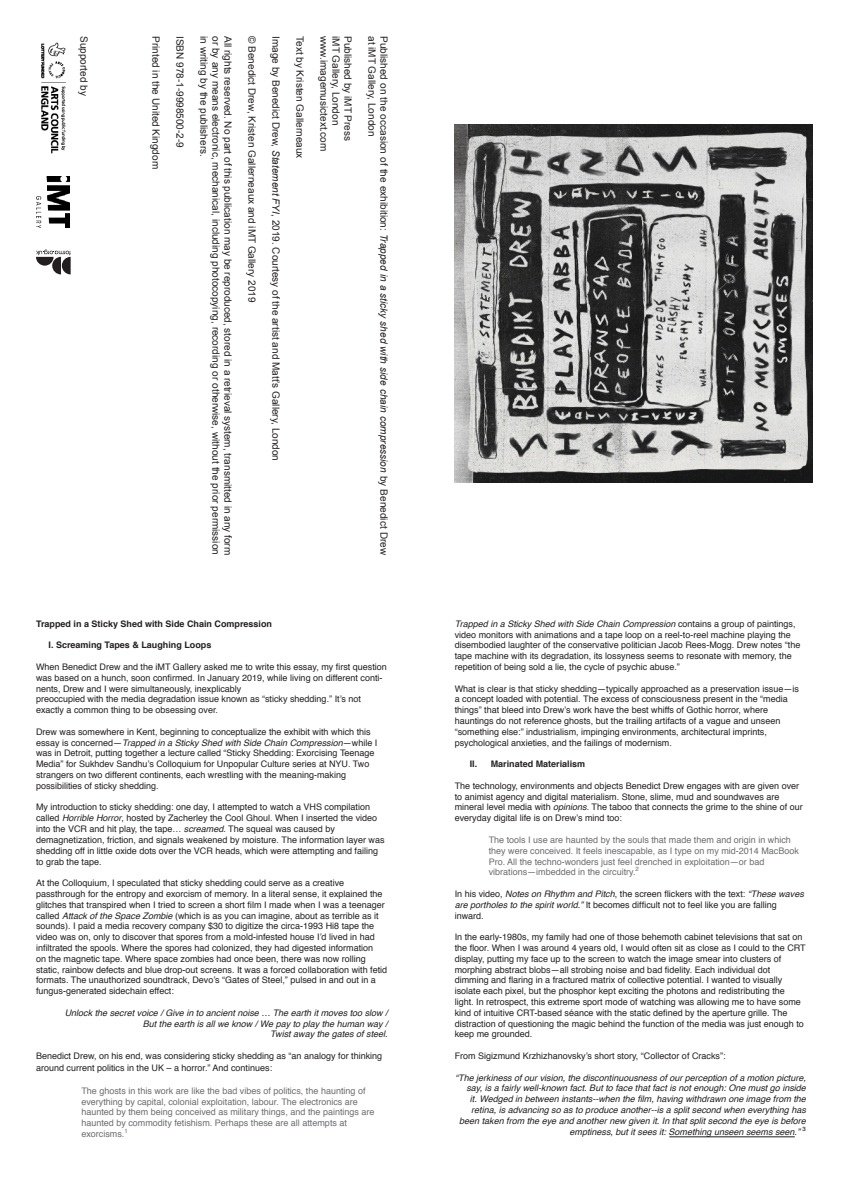
<style>
.page{position:relative;width:842px;height:1191px;background:#fff}
.page>*{position:absolute;margin:0;border:0;box-sizing:border-box;transform-origin:0 0}
.t1{font:10px "Arial";color:#231f20}
.t2{font:9px/10.8px "Helvetica";color:#231f20}
.t3{font:italic 9px/10.8px "Helvetica";color:#231f20;text-align:right}
.t4{font:9px/10.8px "Helvetica";color:#6c6d70}
.t5{font:700 9px "Helvetica";color:#231f20}
.s1{font-style:italic}
</style>
<div class="page">
<img style="left:40px;top:42px;width:26px;height:112px">
<img style="left:37px;top:177px;width:33px;height:51px">
<img style="left:455px;top:124px;width:358px;height:358px">
<svg style="left:36px;top:249px;width:35px;height:25px"></svg>
<hr style="left:669px;top:1136px;width:126px;height:1px;background:#231f20">
<p class="t1" style="left:91px;top:36px;width:61px;rotate:90deg">Supported by</p>
<p class="t1" style="left:163px;top:36px;width:134px;rotate:90deg">Printed in the United Kingdom</p>
<p class="t1" style="left:187px;top:36px;width:113px;rotate:90deg">ISBN 978-1-9998500-2-9</p>
<p class="t1" style="left:211px;top:36px;width:122px;rotate:90deg">in writing by the publishers.</p>
<p class="t1" style="left:223px;top:36px;width:520px;rotate:90deg">or by any means electronic, mechanical, including photocopying, recording or otherwise, without the prior permission</p>
<p class="t1" style="left:235px;top:36px;width:520px;rotate:90deg">All rights reserved. No part of this publication may be reproduced, stored in a retrieval system, transmitted in any form</p>
<p class="t1" style="left:259px;top:36px;width:268px;rotate:90deg">© Benedict Drew, Kristen Gallerneaux and iMT Gallery 2019</p>
<p class="t1" style="left:283px;top:36px;width:426px;rotate:90deg">Image by Benedict Drew, <span class="s1">Statement FYI</span>, 2019. Courtesy of the artist and Matt’s Gallery, London</p>
<p class="t1" style="left:307px;top:36px;width:124px;rotate:90deg">Text by Kristen Gallerneaux</p>
<p class="t1" style="left:331px;top:36px;width:117px;rotate:90deg">www.imagemusictext.com</p>
<p class="t1" style="left:343px;top:36px;width:91px;rotate:90deg">iMT Gallery, London</p>
<p class="t1" style="left:355px;top:36px;width:106px;rotate:90deg">Published by iMT Press</p>
<p class="t1" style="left:379px;top:36px;width:102px;rotate:90deg">at iMT Gallery, London</p>
<p class="t1" style="left:391px;top:36px;width:520px;rotate:90deg">Published on the occasion of the exhibition: <span class="s1">Trapped in a sticky shed with side chain compression</span> by Benedict Drew</p>
<p class="t5" style="left:36px;top:616px;width:238px">Trapped in a Sticky Shed with Side Chain Compression</p>
<p class="t5" style="left:49px;top:638px;width:164px">I. Screaming Tapes &amp; Laughing Loops</p>
<p class="t2" style="left:36px;top:662px;width:352px">When Benedict Drew and the iMT Gallery asked me to write this essay, my first question was based on a hunch, soon confirmed. In January 2019, while living on different conti&shy;nents, Drew and I were simultaneously, inexplicably</p>
<p class="t2" style="left:36px;top:694px;width:327px">preoccupied with the media degradation issue known as “sticky shedding.” It’s not exactly a common thing to be obsessing over.</p>
<p class="t2" style="left:36px;top:726px;width:336px">Drew was somewhere in Kent, beginning to conceptualize the exhibit with which this</p>
<p class="t2" style="left:36px;top:737px;width:343px">essay is concerned—<span class="s1">Trapped in a Sticky Shed with Side Chain Compression</span>—while I was in Detroit, putting together a lecture called “Sticky Shedding: Exorcising Teenage Media” for Sukhdev Sandhu’s Colloquium for Unpopular Culture series at NYU. Two strangers on two different continents, each wrestling with the meaning-making</p>
<p class="t2" style="left:36px;top:780px;width:124px">possibilities of sticky shedding.</p>
<p class="t2" style="left:36px;top:802px;width:343px">My introduction to sticky shedding: one day, I attempted to watch a VHS compilation called <span class="s1">Horrible Horror</span>, hosted by Zacherley the Cool Ghoul. When I inserted the video into the VCR and hit play, the tape… <span class="s1">screamed</span>. The squeal was caused by</p>
<p class="t2" style="left:36px;top:834px;width:350px">demagnetization, friction, and signals weakened by moisture. The information layer was shedding off in little oxide dots over the VCR heads, which were attempting and failing to grab the tape.</p>
<p class="t2" style="left:36px;top:878px;width:310px">At the Colloquium, I speculated that sticky shedding could serve as a creative</p>
<p class="t2" style="left:36px;top:888px;width:353px">passthrough for the entropy and exorcism of memory. In a literal sense, it explained the glitches that transpired when I tried to screen a short film I made when I was a teenager called <span class="s1">Attack of the Space Zombie</span> (which is as you can imagine, about as terrible as it sounds). I paid a media recovery company $30 to digitize the circa-1993 Hi8 tape the video was on, only to discover that spores from a mold-infested house I’d lived in had infiltrated the spools. Where the spores had colonized, they had digested information<br>on the magnetic tape. Where space zombies had once been, there was now rolling static, rainbow defects and blue drop-out screens. It was a forced collaboration with fetid formats. The unauthorized soundtrack, Devo’s “Gates of Steel,” pulsed in and out in a fungus-generated sidechain effect:</p>
<p class="t3" style="left:65px;top:1007px;width:324px">Unlock the secret voice / Give in to ancient noise … The earth it moves too slow /</p>
<p class="t3" style="left:143px;top:1018px;width:246px">But the earth is all we know / We pay to play the human way /</p>
<p class="t3" style="left:270px;top:1029px;width:119px">Twist away the gates of steel.</p>
<p class="t2" style="left:36px;top:1050px;width:348px;line-height:12px">Benedict Drew, on his end, was considering sticky shedding as “an analogy for thinking around current politics in the UK – a horror.” And continues:</p>
<p class="t4" style="left:81px;top:1085px;width:286px">The ghosts in this work are like the bad vibes of politics, the haunting of everything by capital, colonial exploitation, labour. The electronics are</p>
<p class="t4" style="left:81px;top:1107px;width:295px">haunted by them being conceived as military things, and the paintings are haunted by commodity fetishism. Perhaps these are all attempts at</p>
<p class="t4" style="left:81px;top:1128px;width:48px">exorcisms.<sup>1</sup></p>
<p class="t2" style="left:455px;top:618px;width:347px"><span class="s1">Trapped in a Sticky Shed with Side Chain Compression</span> contains a group of paintings, video monitors with animations and a tape loop on a reel-to-reel machine playing the disembodied laughter of the conservative politician Jacob Rees-Mogg. Drew notes “the tape machine with its degradation, its lossyness seems to resonate with memory, the repetition of being sold a lie, the cycle of psychic abuse.”</p>
<p class="t2" style="left:455px;top:683px;width:346px">What is clear is that sticky shedding—typically approached as a preservation issue—is a concept loaded with potential. The excess of consciousness present in the “media things” that bleed into Drew’s work have the best whiffs of Gothic horror, where</p>
<p class="t2" style="left:455px;top:716px;width:327px">hauntings do not reference ghosts, but the trailing artifacts of a vague and unseen</p>
<p class="t2" style="left:455px;top:726px;width:314px">“something else:” industrialism, impinging environments, architectural imprints,</p>
<p class="t2" style="left:455px;top:737px;width:219px">psychological anxieties, and the failings of modernism.</p>
<p class="t5" style="left:470px;top:757px;width:117px">II. Marinated Materialism</p>
<p class="t2" style="left:455px;top:780px;width:350px">The technology, environments and objects Benedict Drew engages with are given over to animist agency and digital materialism. Stone, slime, mud and soundwaves are mineral level media with <span class="s1">opinions</span>. The taboo that connects the grime to the shine of our everyday digital life is on Drew’s mind too:</p>
<p class="t4" style="left:489px;top:834px;width:312px">The tools I use are haunted by the souls that made them and origin in which they were conceived. It feels inescapable, as I type on my mid-2014 MacBook<br>Pro. All the techno-wonders just feel drenched in exploitation—or bad</p>
<p class="t4" style="left:489px;top:867px;width:152px">vibrations—imbedded in the circuitry.<sup>2</sup></p>
<p class="t2" style="left:455px;top:888px;width:351px">In his video, <span class="s1">Notes on Rhythm and Pitch</span>, the screen flickers with the text: <span class="s1">“These waves are portholes to the spirit world.”</span> It becomes difficult not to feel like you are falling inward.</p>
<p class="t2" style="left:455px;top:932px;width:353px">In the early-1980s, my family had one of those behemoth cabinet televisions that sat on the floor. When I was around 4 years old, I would often sit as close as I could to the CRT display, putting my face up to the screen to watch the image smear into clusters of</p>
<p class="t2" style="left:455px;top:964px;width:317px">morphing abstract blobs—all strobing noise and bad fidelity. Each individual dot</p>
<p class="t2" style="left:455px;top:975px;width:329px">dimming and flaring in a fractured matrix of collective potential. I wanted to visually</p>
<p class="t2" style="left:455px;top:986px;width:351px">isolate each pixel, but the phosphor kept exciting the photons and redistributing the light. In retrospect, this extreme sport mode of watching was allowing me to have some kind of intuitive CRT-based séance with the static defined by the aperture grille. The distraction of questioning the magic behind the function of the media was just enough to keep me grounded.</p>
<p class="t2" style="left:455px;top:1050px;width:272px">From Sigizmund Krzhizhanovsky’s short story, “Collector of Cracks”:</p>
<p class="t3" style="left:455px;top:1072px;width:352px">“The jerkiness of our vision, the discontinuousness of our perception of a motion picture, say, is a fairly well-known fact. But to face that fact is not enough: One must go inside<br>it. Wedged in between instants--when the film, having withdrawn one image from the retina, is advancing so as to produce another--is a split second when everything has been taken from the eye and another new given it. In that split second the eye is before emptiness, but it sees it: Something unseen seems seen.” <sup>3</sup></p>
</div>
